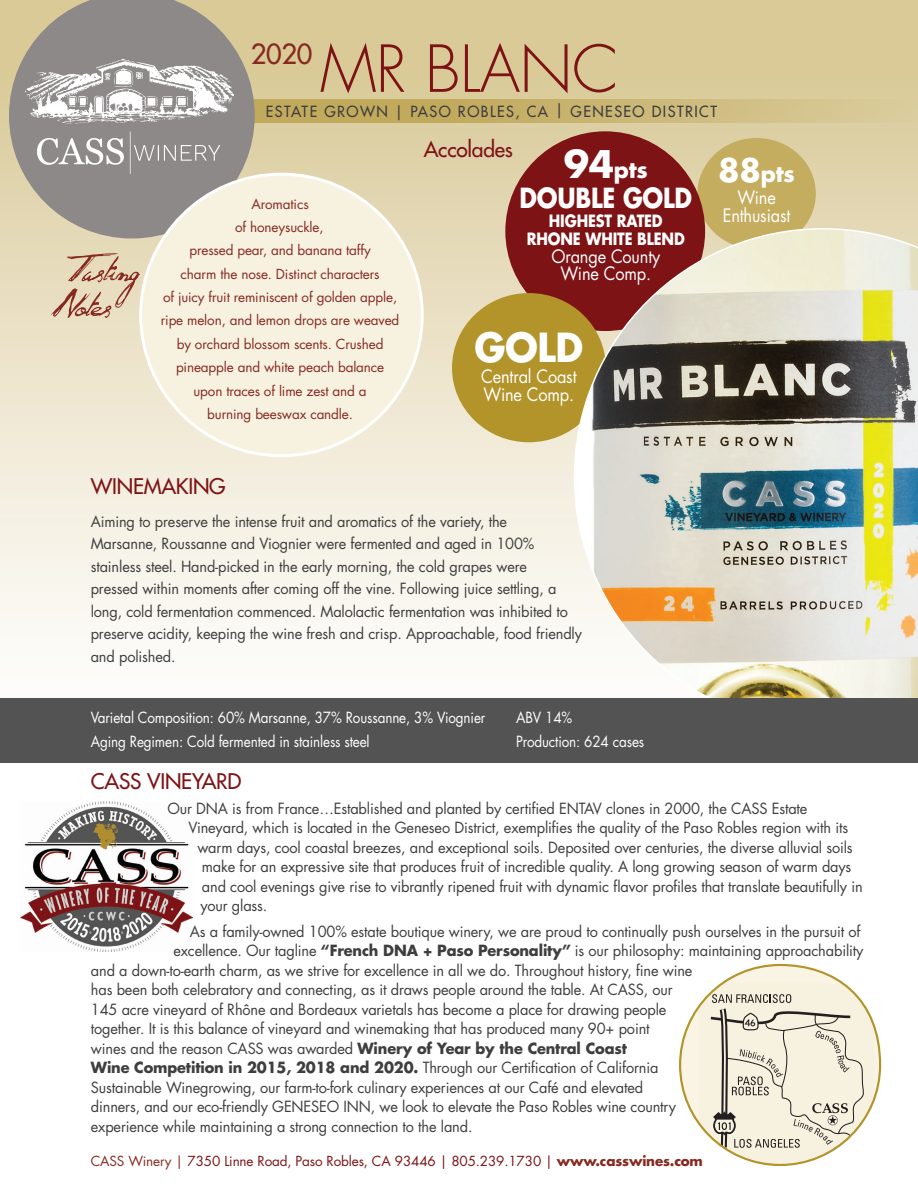
<style>
.page{position:relative;width:918px;height:1188px;background:#fff}
.page>*{position:absolute;margin:0;border:0;box-sizing:border-box;transform-origin:0 0}
.t1{font:300 63px "Futura";letter-spacing:-.01em;color:#7e1315}
.t2{font:700 39px "Futura";color:#fff;scale:.95 1}
.t3{font:700 27px "Futura";letter-spacing:-.01em;color:#fff;scale:.87 1}
.t4{font:27px "Futura";color:#872920}
.t5{font:700 22.2px "Futura";letter-spacing:-.01em;color:#fff}
.t6{font:21px "Futura";letter-spacing:-.01em;color:#7e1315}
.t7{font:18px "Futura";letter-spacing:-.01em;color:#fff;scale:.91 1}
.t8{font:700 16.5px "Futura";letter-spacing:-.01em;color:#fff;scale:.87 1}
.winemaking_notes{font:15px/22.5px "Futura";letter-spacing:-.01em;color:#3e3e3f}
.t9{font:15px "Futura";letter-spacing:-.01em;color:#fff;scale:.9 1}
.t10{font:15px "Futura";letter-spacing:.1em;color:#3e3e3f}
.taste_note_in_circle{font:13.5px/23.4px "Futura";letter-spacing:-.01em;color:#872920;text-align:center}
.t11{font:13.5px "Futura";letter-spacing:-.01em;color:#7e1315}
.s1{font-size:37.05px}
.s2{font-size:31.5px}
.s3{font-weight:700}
.s4{color:#872920}
.s5{font-weight:700;color:#872920}
</style>
<div class="page">
<div style="left:0;top:0;width:918px;height:755px;background:linear-gradient(to bottom,#d7c691,#fff)"></div>
<div style="left:697px;top:138px;width:119px;height:111px;background:#c5ad60;border-radius:50%"></div>
<div style="left:505px;top:131px;width:200px;height:200px;background:#7e1315;border-radius:50%"></div>
<div style="left:452px;top:293px;width:154px;height:149px;background:#b2942b;border-radius:50%"></div>
<svg style="left:574px;top:228px;width:344px;height:470px"></svg>
<div style="left:0;top:698px;width:918px;height:65px;background:#535353"></div>
<img style="left:20px;top:802px;width:172px;height:149px">
<div style="left:245px;top:100px;width:673px;height:23px;background:linear-gradient(to right,#bca24e,#d8ca99)"></div>
<div style="left:680px;top:965px;width:200px;height:200px;background:#f9f4e4;border-radius:50%"></div>
<svg style="left:699px;top:984px;width:175px;height:181px"></svg>
<svg style="left:9px;top:0;width:246px;height:238px;background:#a39d8f"></svg>
<svg style="left:51px;top:253px;width:89px;height:65px;background:#d6bca2"></svg>
<img style="left:26px;top:60px;width:207px;height:113px">
<div style="left:141px;top:174px;width:281px;height:282px;background:#f7f1e0;border-radius:50%"></div>
<p class="t1" style="left:320px;top:31px;width:300px">MR BLANC</p>
<p class="t10" style="left:555px;top:102px;width:163px">| GENESEO DISTRICT</p>
<p class="t4" style="left:251px;top:37px;width:63px">2020</p>
<p class="t10" style="left:266px;top:102px;width:284px">ESTATE GROWN | PASO ROBLES, CA</p>
<p class="taste_note_in_circle" style="left:161px;top:192px;width:240px">Aromatics<br>of honeysuckle,<br>pressed pear, and banana taffy<br>charm the nose. Distinct characters<br>of juicy fruit reminiscent of golden apple, ripe melon, and lemon drops are weaved by orchard blossom scents. Crushed pineapple and white peach balance upon traces of lime zest and a<br>burning beeswax candle.</p>
<p class="t6" style="left:424px;top:136px;width:91px">Accolades</p>
<p class="t5" style="left:564px;top:155px;width:86px"><span class="s1">94</span>pts</p>
<p class="t3" style="left:519px;top:180px;width:200px">DOUBLE GOLD</p>
<p class="t8" style="left:549px;top:210px;width:132px">HIGHEST RATED</p>
<p class="t8" style="left:527px;top:228px;width:183px">RHONE WHITE BLEND</p>
<p class="t7" style="left:551px;top:245px;width:121px">Orange County</p>
<p class="t7" style="left:561px;top:262px;width:101px">Wine Comp.</p>
<p class="t2" style="left:474px;top:322px;width:116px">GOLD</p>
<p class="t7" style="left:481px;top:365px;width:106px">Central Coast</p>
<p class="t7" style="left:484px;top:383px;width:101px">Wine Comp.</p>
<p class="t6" style="left:91px;top:473px;width:136px">WINEMAKING</p>
<p class="winemaking_notes" style="left:91px;top:510px;width:493px">Aiming to preserve the intense fruit and aromatics of the variety, the<br>Marsanne, Roussanne and Viognier were fermented and aged in 100% stainless steel. Hand-picked in the early morning, the cold grapes were<br>pressed within moments after coming off the vine. Following juice settling, a long, cold fermentation commenced. Malolactic fermentation was inhibited to preserve acidity, keeping the wine fresh and crisp. Approachable, food friendly and polished.</p>
<p class="t9" style="left:91px;top:708px;width:440px">Varietal Composition: 60% Marsanne, 37% Roussanne, 3% Viognier</p>
<p class="t9" style="left:91px;top:732px;width:312px">Aging Regimen: Cold fermented in stainless steel</p>
<h3 class="t6" style="left:91px;top:768px;width:152px">CASS VINEYARD</h3>
<p class="t9" style="left:516px;top:708px;width:64px">ABV 14%</p>
<p class="t9" style="left:516px;top:732px;width:144px">Production: 624 cases</p>
<p class="t5" style="left:718px;top:159px;width:78px"><span class="s2">88</span>pts</p>
<p class="t7" style="left:737px;top:186px;width:44px">Wine</p>
<p class="t7" style="left:723px;top:204px;width:76px">Enthusiast</p>
<p class="winemaking_notes" style="left:167px;top:797px;width:642px">Our DNA is from France…Established and planted by certified ENTAV clones in 2000, the CASS Estate</p>
<p class="winemaking_notes" style="left:188px;top:816px;width:661px">Vineyard, which is located in the Geneseo District, exemplifies the quality of the Paso Robles region with its</p>
<p class="winemaking_notes" style="left:197px;top:836px;width:657px">warm days, cool coastal breezes, and exceptional soils. Deposited over centuries, the diverse alluvial soils</p>
<p class="winemaking_notes" style="left:202px;top:855px;width:651px">make for an expressive site that produces fruit of incredible quality. A long growing season of warm days</p>
<p class="winemaking_notes" style="left:202px;top:875px;width:662px">and cool evenings give rise to vibrantly ripened fruit with dynamic flavor profiles that translate beautifully in</p>
<p class="winemaking_notes" style="left:200px;top:894px;width:69px">your glass.</p>
<p class="winemaking_notes" style="left:190px;top:920px;width:672px">As a family-owned 100% estate boutique winery, we are proud to continually push ourselves in the pursuit of</p>
<p class="winemaking_notes" style="left:173px;top:939px;width:692px">excellence. Our tagline <span class="s3">“French DNA + Paso Personality”</span> is our philosophy: maintaining approachability</p>
<p class="winemaking_notes" style="left:91px;top:959px;width:603px">and a down-to-earth charm, as we strive for excellence in all we do. Throughout history, fine wine</p>
<p class="winemaking_notes" style="left:91px;top:978px;width:583px">has been both celebratory and connecting, as it draws people around the table. At CASS, our</p>
<p class="winemaking_notes" style="left:91px;top:998px;width:577px">145 acre vineyard of Rhône and Bordeaux varietals has become a place for drawing people</p>
<p class="winemaking_notes" style="left:91px;top:1017px;width:560px">together. It is this balance of vineyard and winemaking that has produced many 90+ point</p>
<p class="winemaking_notes" style="left:91px;top:1037px;width:538px">wines and the reason CASS was awarded <span class="s3">Winery of Year by the Central Coast</span></p>
<p class="winemaking_notes" style="left:91px;top:1056px;width:569px"><span class="s3">Wine Competition in 2015, 2018 and 2020.</span> Through our Certification of California</p>
<p class="winemaking_notes" style="left:91px;top:1076px;width:554px">Sustainable Winegrowing, our farm-to-fork culinary experiences at our Café and elevated</p>
<p class="winemaking_notes" style="left:91px;top:1095px;width:587px">dinners, and our eco-friendly GENESEO INN, we look to elevate the Paso Robles wine country</p>
<p class="winemaking_notes" style="left:91px;top:1115px;width:383px">experience while maintaining a strong connection to the land.</p>
<p class="t11" style="left:91px;top:1153px;width:614px"><span class="s4">CASS Winery |</span> 7350 Linne Road, Paso Robles, CA 93446 | 805.239.1730 | <span class="s5">www.casswines.com</span></p>
</div>
